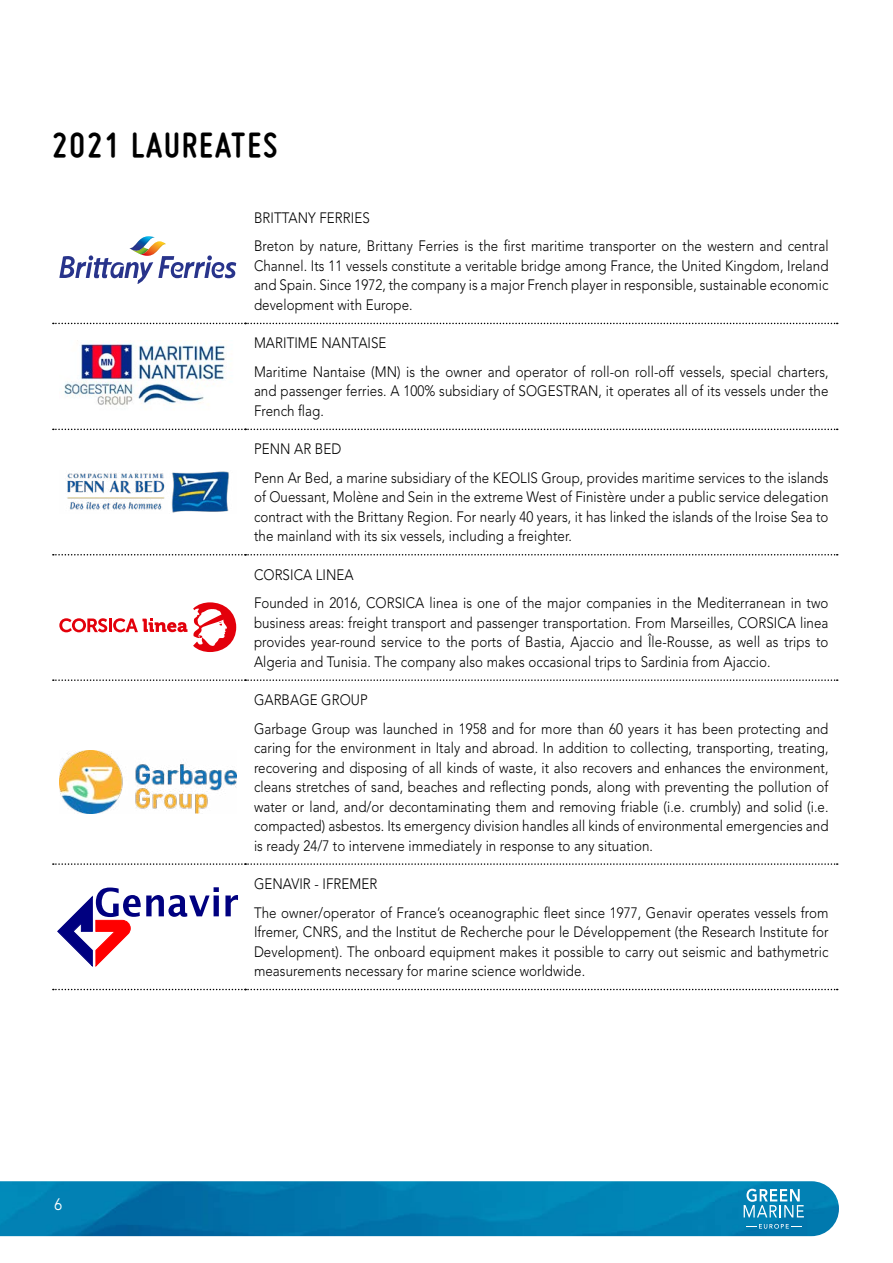
<style>
.page{position:relative;width:893px;height:1263px;background:#fff}
.page>*{position:absolute;margin:0;border:0;box-sizing:border-box;transform-origin:0 0}
.t1{font:700 37.5px "Miso";letter-spacing:.05em;color:#000}
.t2{font:16.5px "Avenir";color:#fff;scale:.9 1}
.t3{font:300 15px/19.5px "Avenir";letter-spacing:.005em;color:#000;scale:.89 1}
</style>
<div class="page">
<img style="left:0;top:1181px;width:839px;height:55px">
<svg style="left:746px;top:1224px;width:55px;height:5px"></svg>
<svg style="left:744px;top:1189px;width:60px;height:28px"></svg>
<svg style="left:53px;top:323px;width:785px;height:1px"></svg>
<svg style="left:53px;top:429px;width:785px;height:1px"></svg>
<svg style="left:53px;top:554px;width:785px;height:1px"></svg>
<svg style="left:53px;top:679px;width:785px;height:2px"></svg>
<svg style="left:53px;top:863px;width:785px;height:2px"></svg>
<svg style="left:53px;top:989px;width:785px;height:1px"></svg>
<svg style="left:59px;top:236px;width:177px;height:48px"></svg>
<img style="left:64px;top:343px;width:162px;height:62px">
<img style="left:67px;top:471px;width:162px;height:42px">
<svg style="left:59px;top:618px;width:48px;height:14px"></svg>
<hr style="left:109px;top:618px;width:3px;height:14px;background:#e3000b">
<svg style="left:113px;top:618px;width:74px;height:14px"></svg>
<svg style="left:193px;top:602px;width:43px;height:50px"></svg>
<img style="left:59px;top:750px;width:177px;height:63px">
<svg style="left:58px;top:887px;width:180px;height:79px"></svg>
<h1 class="t1" style="left:52px;top:124px;width:227px">2021 LAUREATES</h1>
<p class="t2" style="left:54px;top:1194px;width:11px">6</p>
<p class="t3" style="left:254px;top:203px;width:647px;line-height:28.5px">BRITTANY FERRIES<br>Breton by nature, Brittany Ferries is the first maritime transporter on the western and central</p>
<p class="t3" style="left:254px;top:256px;width:647px;text-align:justify">Channel. Its 11 vessels constitute a veritable bridge among France, the United Kingdom, Ireland and Spain. Since 1972, the company is a major French player in responsible, sustainable economic development with Europe.</p>
<p class="t3" style="left:254px;top:329px;width:647px;line-height:28.5px">MARITIME NANTAISE<br>Maritime Nantaise (MN) is the owner and operator of roll-on roll-off vessels, special charters,</p>
<p class="t3" style="left:254px;top:381px;width:647px">and passenger ferries. A 100% subsidiary of SOGESTRAN, it operates all of its vessels under the<br>French flag.</p>
<p class="t3" style="left:254px;top:435px;width:647px;line-height:28.5px">PENN AR BED<br>Penn Ar Bed, a marine subsidiary of the KEOLIS Group, provides maritime services to the islands</p>
<p class="t3" style="left:254px;top:487px;width:647px;text-align:justify">of Ouessant, Molène and Sein in the extreme West of Finistère under a public service delegation contract with the Brittany Region. For nearly 40 years, it has linked the islands of the Iroise Sea to the mainland with its six vessels, including a freighter.</p>
<p class="t3" style="left:254px;top:560px;width:647px;line-height:28.5px">CORSICA LINEA<br>Founded in 2016, CORSICA linea is one of the major companies in the Mediterranean in two</p>
<p class="t3" style="left:254px;top:613px;width:647px;text-align:justify">business areas: freight transport and passenger transportation. From Marseilles, CORSICA linea provides year-round service to the ports of Bastia, Ajaccio and Île-Rousse, as well as trips to Algeria and Tunisia. The company also makes occasional trips to Sardinia from Ajaccio.</p>
<p class="t3" style="left:254px;top:686px;width:647px;line-height:28.5px">GARBAGE GROUP<br>Garbage Group was launched in 1958 and for more than 60 years it has been protecting and</p>
<p class="t3" style="left:254px;top:738px;width:647px;text-align:justify">caring for the environment in Italy and abroad. In addition to collecting, transporting, treating, recovering and disposing of all kinds of waste, it also recovers and enhances the environment, cleans stretches of sand, beaches and reflecting ponds, along with preventing the pollution of water or land, and/or decontaminating them and removing friable (i.e. crumbly) and solid (i.e. compacted) asbestos. Its emergency division handles all kinds of environmental emergencies and is ready 24/7 to intervene immediately in response to any situation.</p>
<p class="t3" style="left:254px;top:869px;width:647px;line-height:28.5px">GENAVIR - IFREMER<br>The owner/operator of France’s oceanographic fleet since 1977, Genavir operates vessels from</p>
<p class="t3" style="left:254px;top:922px;width:647px;text-align:justify">Ifremer, CNRS, and the Institut de Recherche pour le Développement (the Research Institute for Development). The onboard equipment makes it possible to carry out seismic and bathymetric measurements necessary for marine science worldwide.</p>
</div>
